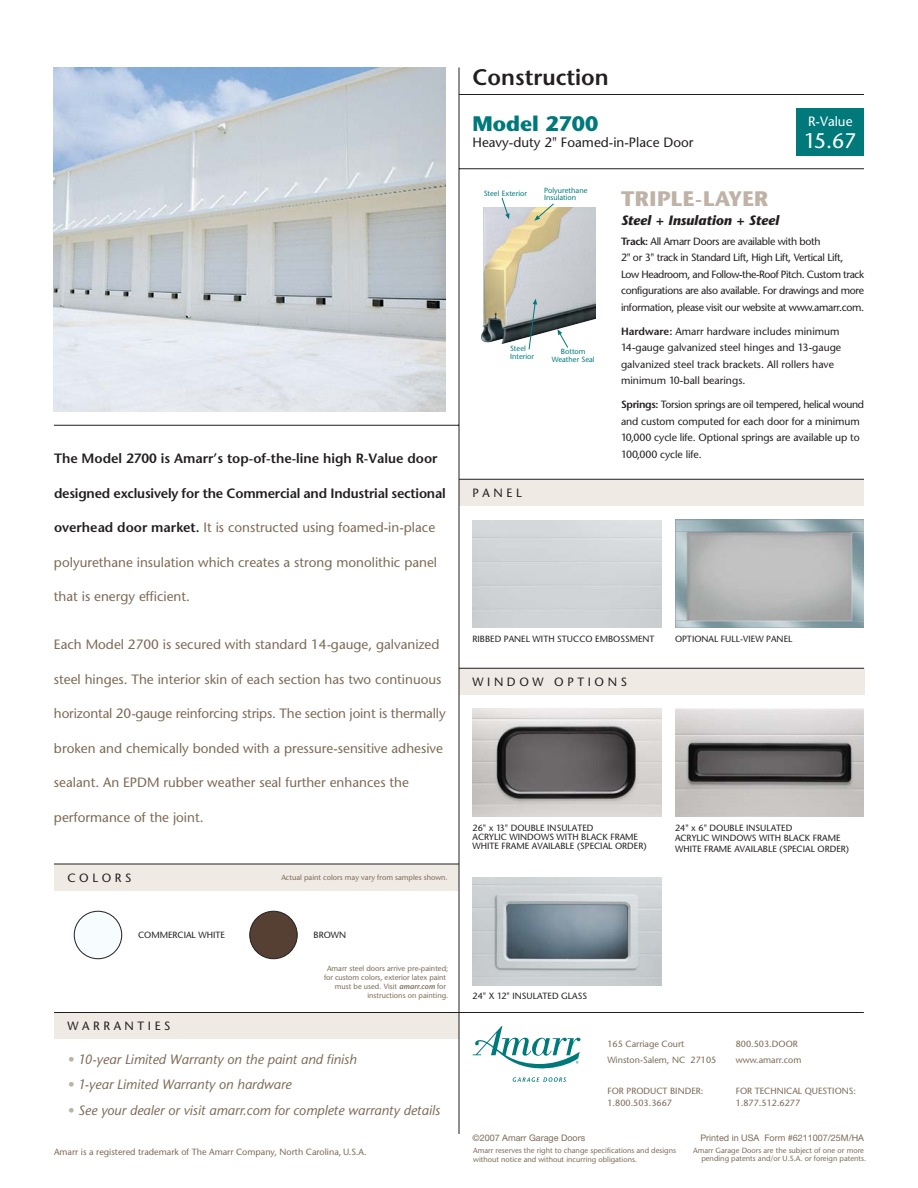
<style>
.page{position:relative;width:918px;height:1188px;background:#fff}
.page>*{position:absolute;margin:0;border:0;box-sizing:border-box;transform-origin:0 0}
.t1{font:600 22.5px "Stone Sans";color:#231f20}
.t2{font:700 21px "Stone Sans";letter-spacing:.01em;color:#bfb2a6}
.t3{font:700 21px "Stone Sans";color:#00797b}
.t4{font:21px "Stone Sans";color:#fff}
.t5{font:13.5px "Stone Sans";color:#7d6a55}
.t6{font:italic 13.5px "Stone Sans";color:#7d6a55}
.t7{font:600 13.5px "Stone Sans";letter-spacing:-.015em;color:#231f20}
.t8{font:13.5px "Stone Sans";color:#231f20}
.t9{font:italic 700 13.5px "Stone Sans";color:#231f20}
.t10{font:13.5px "Stone Sans";color:#fff}
.t11{font:12px "Stone Sans";letter-spacing:.3em;color:#231f20}
.t12{font:10.5px/16.5px "Stone Sans";letter-spacing:-.03em;color:#231f20}
.t13{font:10.5px/16.5px "Stone Sans";letter-spacing:-.01em;color:#231f20}
.t14{font:10.5px/16.5px "Stone Sans";color:#231f20}
.t15{font:9px/9px "Stone Sans";color:#231f20}
.t16{font:9px/12px "Stone Sans";color:#7d6a55}
.t17{font:9px "Helvetica Neue";color:#7d6a55}
.t18{font:7.5px/9px "Stone Sans";color:#7d6a55;text-align:right}
.t19{font:7.5px/7.5px "Stone Sans";color:#00797b}
.s1{font-weight:600;color:#231f20}
.s2{font-style:italic}
.s3{font-weight:600;font-style:italic}
.s4{color:#bfb2a6}
.s5{font-weight:600}
</style>
<div class="page">
<div style="left:796px;top:108px;width:68px;height:47px;background:#00797b"></div>
<div style="left:459px;top:668px;width:405px;height:27px;background:#efeae4"></div>
<div style="left:54px;top:864px;width:405px;height:27px;background:#efeae4"></div>
<div style="left:459px;top:479px;width:405px;height:27px;background:#efeae4"></div>
<div style="left:54px;top:1012px;width:405px;height:28px;background:#efeae4"></div>
<img style="left:473px;top:709px;width:188px;height:108px">
<img style="left:675px;top:709px;width:189px;height:108px">
<hr style="left:459px;top:668px;width:405px;height:1px;background:#231f20">
<hr style="left:459px;top:94px;width:405px;height:1px;background:#231f20">
<hr style="left:459px;top:68px;width:1px;height:1066px;background:#231f20">
<hr style="left:54px;top:425px;width:405px;height:1px;background:#231f20">
<hr style="left:459px;top:168px;width:405px;height:1px;background:#231f20">
<hr style="left:54px;top:1012px;width:405px;height:1px;background:#231f20">
<hr style="left:54px;top:864px;width:405px;height:1px;background:#231f20">
<hr style="left:459px;top:1012px;width:405px;height:1px;background:#231f20">
<img style="left:54px;top:68px;width:392px;height:344px">
<hr style="left:459px;top:479px;width:405px;height:1px;background:#231f20">
<img style="left:481px;top:208px;width:114px;height:136px">
<svg style="left:528px;top:299px;width:9px;height:51px"></svg>
<svg style="left:534px;top:203px;width:20px;height:18px"></svg>
<svg style="left:557px;top:329px;width:11px;height:19px"></svg>
<svg style="left:501px;top:197px;width:9px;height:22px"></svg>
<div style="left:74px;top:911px;width:48px;height:48px;background:#f7fcff;border:1px solid #231f20;border-radius:50%"></div>
<div style="left:249px;top:911px;width:49px;height:48px;background:#564033;border:1px solid #231f20;border-radius:50%"></div>
<img style="left:473px;top:878px;width:188px;height:107px">
<svg style="left:472px;top:1026px;width:108px;height:56px"></svg>
<img style="left:675px;top:520px;width:189px;height:108px">
<p class="t7" style="left:54px;top:453px;width:385px">The Model 2700 is Amarr’s top-of-the-line high R-Value door</p>
<p class="t7" style="left:54px;top:488px;width:393px">designed exclusively for the Commercial and Industrial sectional</p>
<p class="t5" style="left:54px;top:522px;width:383px"><span class="s1">overhead door market.</span> It is constructed using foamed-in-place</p>
<p class="t5" style="left:54px;top:557px;width:385px">polyurethane insulation which creates a strong monolithic panel</p>
<p class="t5" style="left:54px;top:591px;width:138px">that is energy efficient.</p>
<p class="t5" style="left:54px;top:639px;width:387px">Each Model 2700 is secured with standard 14<span class="s2">-</span>gauge, galvanized</p>
<p class="t5" style="left:54px;top:674px;width:389px">steel hinges. The interior skin of each section has two continuous</p>
<p class="t5" style="left:54px;top:708px;width:393px">horizontal 20<span class="s2">-</span>gauge reinforcing strips. The section joint is thermally</p>
<p class="t5" style="left:54px;top:743px;width:391px">broken and chemically bonded with a pressure-sensitive adhesive</p>
<p class="t5" style="left:54px;top:777px;width:356px">sealant. An EPDM rubber weather seal further enhances the</p>
<p class="t5" style="left:54px;top:812px;width:151px">performance of the joint.</p>
<p class="t11" style="left:68px;top:873px;width:65px">COLORS</p>
<p class="t18" style="left:281px;top:873px;width:168px">Actual paint colors may vary from samples shown.</p>
<p class="t15" style="left:138px;top:932px;width:89px">COMMERCIAL WHITE</p>
<p class="t15" style="left:314px;top:932px;width:34px">BROWN</p>
<p class="t11" style="left:68px;top:1022px;width:104px">WARRANTIES</p>
<p class="t18" style="left:324px;top:965px;width:126px">Amarr steel doors arrive pre-painted; for custom colors, exterior latex paint must be used. Visit <span class="s3">amarr.com</span> for instructions on painting.</p>
<p class="t6" style="left:68px;top:1054px;width:291px"><span class="s4">•</span> 10-year Limited Warranty on the paint and finish</p>
<p class="t6" style="left:68px;top:1079px;width:225px"><span class="s4">•</span> 1-year Limited Warranty on hardware</p>
<p class="t6" style="left:68px;top:1105px;width:374px"><span class="s4">•</span> See your dealer or visit amarr.com for complete warranty details</p>
<p class="t16" style="left:54px;top:1147px;width:314px">Amarr is a registered trademark of The Amarr Company, North Carolina, U.S.A.</p>
<h1 class="t1" style="left:472px;top:69px;width:138px">Construction</h1>
<h2 class="t3" style="left:472px;top:115px;width:127px">Model 2700</h2>
<p class="t8" style="left:472px;top:137px;width:223px">Heavy-duty 2" Foamed-in-Place Door</p>
<p class="t19" style="left:484px;top:190px;width:45px">Steel Exterior</p>
<p class="t19" style="left:544px;top:187px;width:45px">Polyurethane<br>Insulation</p>
<h2 class="t2" style="left:621px;top:190px;width:149px">TRIPLE-LAYER</h2>
<p class="t9" style="left:621px;top:215px;width:160px">Steel + Insulation + Steel</p>
<p class="t10" style="left:808px;top:116px;width:46px">R-Value</p>
<h2 class="t4" style="left:804px;top:133px;width:54px">15.67</h2>
<p class="t19" style="left:510px;top:346px;width:26px">Steel<br>Interior</p>
<p class="t19" style="left:552px;top:349px;width:44px;text-align:center">Bottom<br>Weather Seal</p>
<p class="t11" style="left:472px;top:488px;width:51px">PANEL</p>
<p class="t12" style="left:621px;top:234px;width:245px"><span class="s5">Track:</span> All Amarr Doors are available with both<br>2" or 3" track in Standard Lift, High Lift, Vertical Lift, Low Headroom, and Follow-the-Roof Pitch. Custom track configurations are also available. For drawings and more information, please visit our website at www.amarr.com.</p>
<p class="t14" style="left:621px;top:324px;width:222px"><span class="s5">Hardware:</span> Amarr hardware includes minimum 14-gauge galvanized steel hinges and 13-gauge galvanized steel track brackets. All rollers have minimum 10-ball bearings.</p>
<p class="t13" style="left:621px;top:397px;width:245px"><span class="s5">Springs:</span> Torsion springs are oil tempered, helical wound and custom computed for each door for a minimum 10,000 cycle life. Optional springs are available up to 100,000 cycle life.</p>
<p class="t15" style="left:472px;top:635px;width:184px">RIBBED PANEL WITH STUCCO EMBOSSMENT</p>
<p class="t11" style="left:473px;top:677px;width:156px">WINDOW OPTIONS</p>
<p class="t15" style="left:675px;top:635px;width:119px">OPTIONAL FULL-VIEW PANEL</p>
<p class="t15" style="left:473px;top:824px;width:176px">26" x 13" DOUBLE INSULATED<br>ACRYLIC WINDOWS WITH BLACK FRAME<br>WHITE FRAME AVAILABLE (SPECIAL ORDER)</p>
<p class="t15" style="left:675px;top:823px;width:176px;line-height:10.5px">24" x 6" DOUBLE INSULATED<br>ACRYLIC WINDOWS WITH BLACK FRAME<br>WHITE FRAME AVAILABLE (SPECIAL ORDER)</p>
<p class="t15" style="left:473px;top:993px;width:116px">24" X 12" INSULATED GLASS</p>
<p class="t16" style="left:608px;top:1036px;width:110px;line-height:16.5px">165 Carriage Court<br>Winston-Salem, NC 27105</p>
<p class="t16" style="left:736px;top:1036px;width:67px;line-height:16.5px">800.503.DOOR www.amarr.com</p>
<p class="t16" style="left:736px;top:1086px;width:122px">FOR TECHNICAL QUESTIONS:<br>1.877.512.6277</p>
<p class="t16" style="left:608px;top:1086px;width:97px">FOR PRODUCT BINDER:<br>1.800.503.3667</p>
<p class="t17" style="left:473px;top:1135px;width:114px">©2007 Amarr Garage Doors</p>
<p class="t17" style="left:700px;top:1135px;width:165px">Printed in USA Form #6211007/25M/HA</p>
<p class="t18" style="left:693px;top:1148px;width:175px;line-height:7.5px">Amarr Garage Doors are the subject of one or more pending patents and/or U.S.A. or foreign patents.</p>
<p class="t18" style="left:473px;top:1147px;width:204px;text-align:left">Amarr reserves the right to change specifications and designs without notice and without incurring obligations.</p>
</div>
